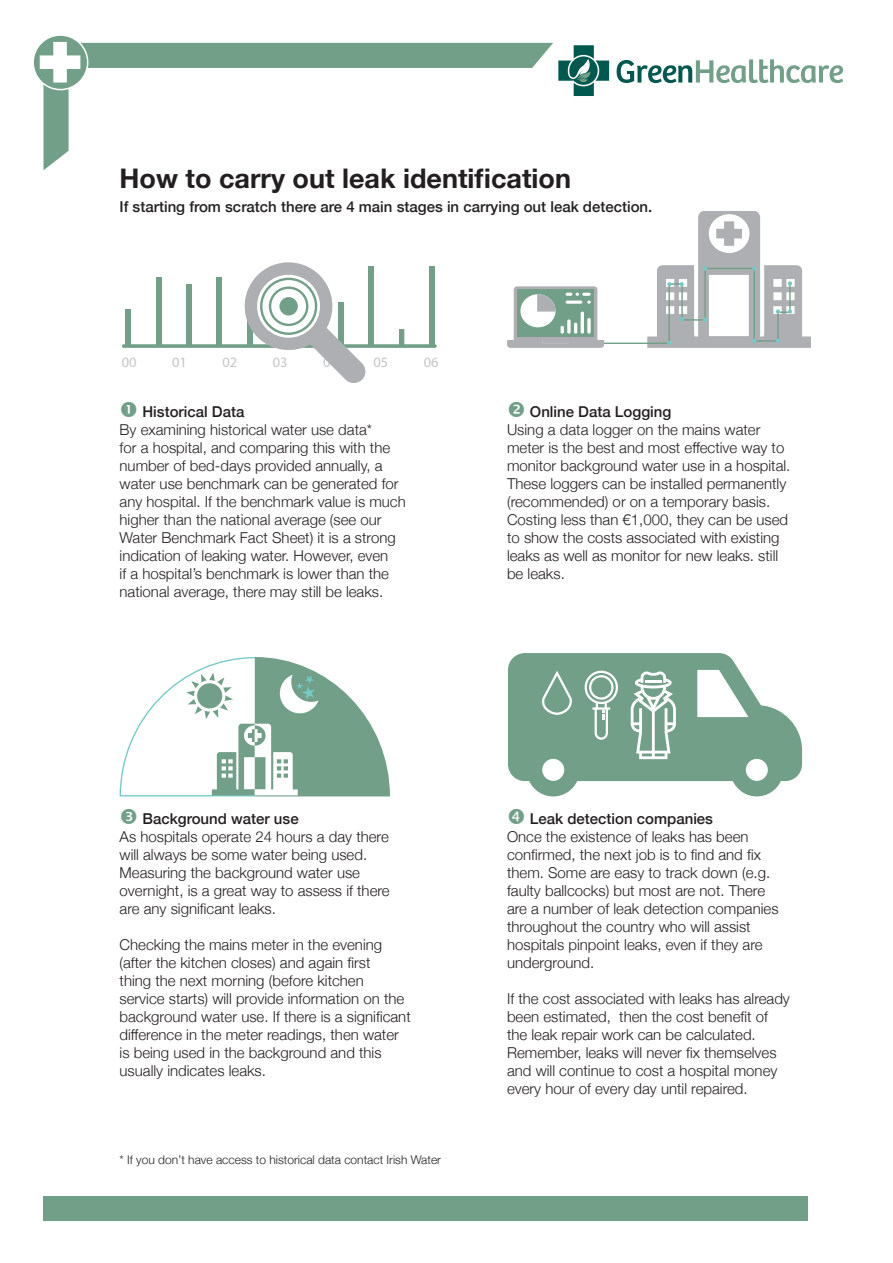
<style>
.page{position:relative;width:893px;height:1263px;background:#fff}
.page>*{position:absolute;margin:0;border:0;box-sizing:border-box;transform-origin:0 0}
.Body{font:700 27px "Helvetica Neue";color:#231f20}
.Body-2{font:300 15px/18px "Helvetica Neue";color:#231f20}
.Body-3{font:500 15px "Helvetica Neue";color:#231f20}
.t1{font:14.4px "Myriad Pro";color:#c5c6c8}
.Body-4{font:300 12px "Helvetica Neue";color:#231f20}
</style>
<div class="page">
<div style="left:44px;top:1196px;width:764px;height:24px;background:#729f88"></div>
<svg style="left:43px;top:43px;width:510px;height:127px"></svg>
<svg style="left:33px;top:35px;width:55px;height:55px"></svg>
<div style="left:32px;top:34px;width:56px;height:56px;border:2px solid #fff;border-radius:50%"></div>
<svg style="left:40px;top:42px;width:40px;height:41px"></svg>
<svg style="left:124px;top:344px;width:311px;height:4px"></svg>
<div style="left:125px;top:310px;width:6px;height:36px;background:#729f88"></div>
<div style="left:156px;top:278px;width:5px;height:68px;background:#729f88"></div>
<div style="left:186px;top:285px;width:6px;height:61px;background:#729f88"></div>
<div style="left:217px;top:278px;width:5px;height:68px;background:#729f88"></div>
<div style="left:369px;top:266px;width:5px;height:80px;background:#729f88"></div>
<div style="left:429px;top:266px;width:6px;height:80px;background:#729f88"></div>
<div style="left:399px;top:329px;width:5px;height:17px;background:#729f88"></div>
<svg style="left:240px;top:262px;width:127px;height:121px"></svg>
<svg style="left:507px;top:211px;width:304px;height:137px"></svg>
<svg style="left:119px;top:657px;width:271px;height:140px"></svg>
<svg style="left:508px;top:653px;width:294px;height:143px"></svg>
<svg style="left:616px;top:59px;width:227px;height:25px"></svg>
<svg style="left:558px;top:45px;width:51px;height:51px"></svg>
<p class="Body" style="left:120px;top:157px;width:453px">How to carry out leak identification</p>
<p class="Body-3" style="left:120px;top:195px;width:534px">If starting from scratch there are 4 main stages in carrying out leak detection.</p>
<p class="t1" style="left:122px;top:354px;width:16px">00</p>
<p class="t1" style="left:172px;top:354px;width:16px">01</p>
<p class="t1" style="left:223px;top:354px;width:16px">02</p>
<p class="t1" style="left:273px;top:354px;width:16px">03</p>
<p class="t1" style="left:323px;top:354px;width:16px">04</p>
<p class="t1" style="left:374px;top:354px;width:16px">05</p>
<p class="t1" style="left:424px;top:354px;width:16px">06</p>
<p class="Body-3" style="left:142px;top:400px;width:103px">Historical Data</p>
<p class="Body-2" style="left:120px;top:420px;width:288px">By examining historical water use data*<br>for a hospital, and comparing this with the number of bed-days provided annually, a water use benchmark can be generated for any hospital. If the benchmark value is much higher than the national average (see our Water Benchmark Fact Sheet) it is a strong indication of leaking water. However, even<br>if a hospital’s benchmark is lower than the national average, there may still be leaks.</p>
<p class="Body-3" style="left:530px;top:400px;width:143px">Online Data Logging</p>
<p class="Body-2" style="left:507px;top:420px;width:285px">Using a data logger on the mains water meter is the best and most effective way to monitor background water use in a hospital.<br>These loggers can be installed permanently (recommended) or on a temporary basis.<br>Costing less than €1,000, they can be used to show the costs associated with existing leaks as well as monitor for new leaks. still</p>
<p class="Body-2" style="left:507px;top:564px;width:59px">be leaks.</p>
<p class="Body-3" style="left:142px;top:807px;width:158px">Background water use</p>
<p class="Body-2" style="left:120px;top:827px;width:271px">As hospitals operate 24 hours a day there</p>
<p class="Body-2" style="left:120px;top:845px;width:272px">will always be some water being used.<br>Measuring the background water use overnight, is a great way to assess if there</p>
<p class="Body-2" style="left:120px;top:899px;width:158px">are any significant leaks.</p>
<p class="Body-2" style="left:120px;top:935px;width:293px">Checking the mains meter in the evening (after the kitchen closes) and again first<br>thing the next morning (before kitchen service starts) will provide information on the background water use. If there is a significant difference in the meter readings, then water is being used in the background and this usually indicates leaks.</p>
<p class="Body-4" style="left:120px;top:1150px;width:323px">* If you don’t have access to historical data contact Irish Water</p>
<p class="Body-3" style="left:530px;top:807px;width:185px">Leak detection companies</p>
<p class="Body-2" style="left:507px;top:827px;width:273px">Once the existence of leaks has been confirmed, the next job is to find and fix them. Some are easy to track down (e.g. faulty ballcocks) but most are not. There are a number of leak detection companies throughout the country who will assist hospitals pinpoint leaks, even if they are underground.</p>
<p class="Body-2" style="left:507px;top:989px;width:284px">If the cost associated with leaks has already been estimated, then the cost benefit of the leak repair work can be calculated.<br>Remember, leaks will never fix themselves and will continue to cost a hospital money every hour of every day until repaired.</p>
</div>
